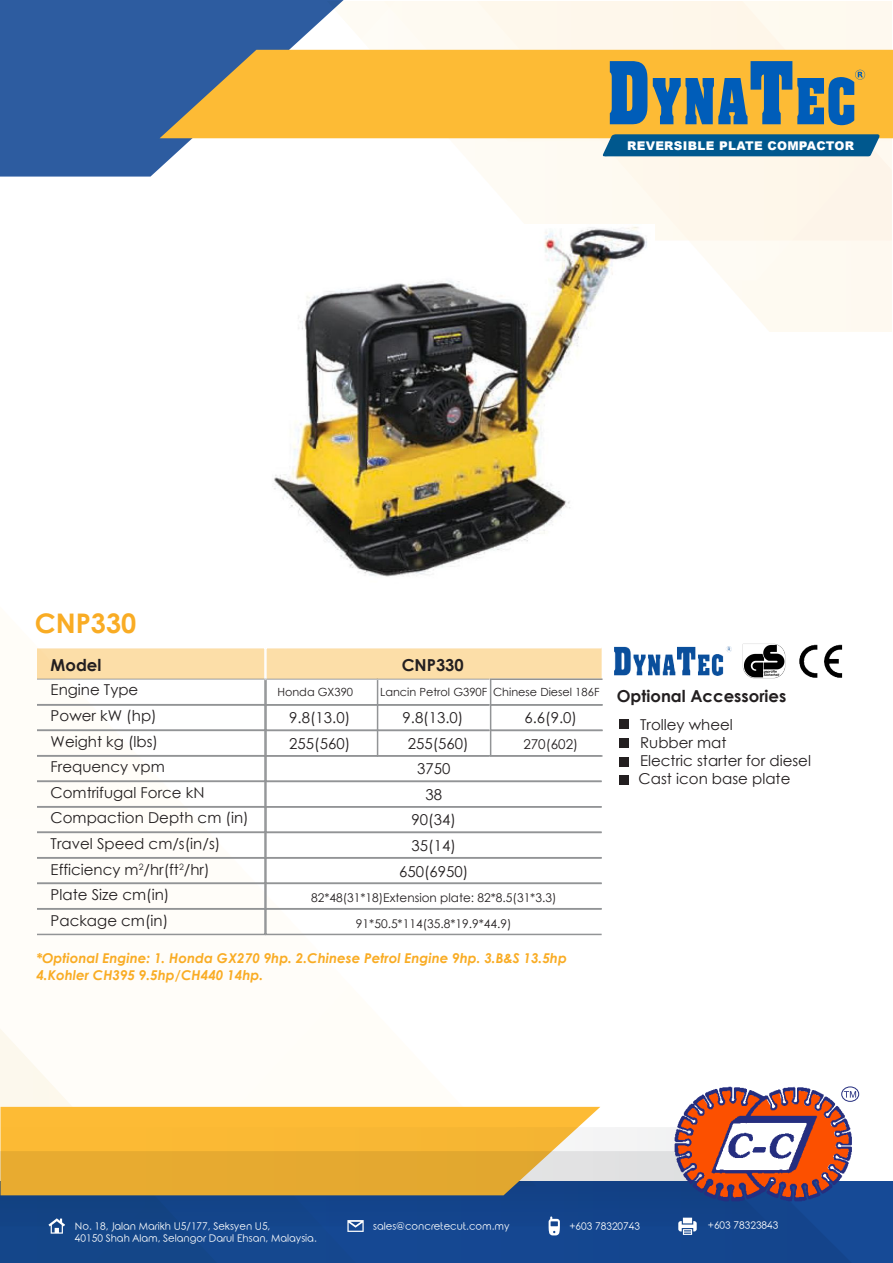
<style>
.page{position:relative;width:893px;height:1263px;background:#fff}
.page>*{position:absolute;margin:0;border:0;box-sizing:border-box;transform-origin:0 0}
.t1{font:700 27px "Century Gothic";color:#f9ac24}
.t2{font:700 16.5px "Century Gothic";color:#231f20}
.t3{font:15px/18px "Century Gothic";color:#231f20}
.t4{font:italic 700 13.5px/16.2px "Century Gothic";color:#f9ac24}
.t5{font:13.5px "Century Gothic";color:#231f20}
.t6{font:12px "Century Gothic";color:#231f20}
.t7{font:900 12px "Arial";letter-spacing:.025em;color:#fff}
.t8{font:11.25px "Century Gothic";color:#231f20}
.t9{font:10.05px/12.1px "Rounded Elegance";color:#fff}
</style>
<div class="page">
<div style="left:1px;top:1181px;width:892px;height:82px;background:#164a96"></div>
<svg style="left:1px;top:0;width:387px;height:177px;fill:#2d5ca0"></svg>
<svg style="left:160px;top:50px;width:733px;height:88px;background:#e9b13f"></svg>
<div style="left:1px;top:1107px;width:599px;height:20px;background:#fdbb35"></div>
<svg style="left:1px;top:1127px;width:850px;height:136px"></svg>
<svg style="left:1px;top:1151px;width:771px;height:75px"></svg>
<svg style="left:48px;top:1218px;width:18px;height:16px"></svg>
<svg style="left:549px;top:1216px;width:11px;height:20px"></svg>
<svg style="left:347px;top:1220px;width:17px;height:12px"></svg>
<img style="left:667px;top:1086px;width:191px;height:122px">
<svg style="left:676px;top:1090px;width:180px;height:109px"></svg>
<div style="left:841px;top:1086px;width:18px;height:16px;border:1px solid #252e7f;border-radius:50%"></div>
<svg style="left:610px;top:61px;width:37px;height:63px;background:#246aa5"></svg>
<svg style="left:653px;top:61px;width:212px;height:64px;background:#828d74"></svg>
<svg style="left:678px;top:1218px;width:19px;height:17px"></svg>
<svg style="left:602px;top:134px;width:278px;height:23px;background:#136291"></svg>
<img style="left:614px;top:647px;width:118px;height:29px">
<img style="left:742px;top:644px;width:44px;height:35px">
<img style="left:799px;top:644px;width:44px;height:34px">
<div style="left:619px;top:720px;width:9px;height:9px;background:#231f20"></div>
<div style="left:619px;top:738px;width:9px;height:9px;background:#231f20"></div>
<div style="left:619px;top:757px;width:9px;height:9px;background:#231f20"></div>
<div style="left:619px;top:776px;width:9px;height:9px;background:#231f20"></div>
<div style="left:36px;top:704px;width:230px;height:27px;border:2px solid #929496"></div>
<div style="left:36px;top:729px;width:230px;height:28px;border:2px solid #929496"></div>
<div style="left:265px;top:678px;width:114px;height:28px;border:2px solid #929496"></div>
<div style="left:265px;top:704px;width:114px;height:27px;border:2px solid #929496"></div>
<div style="left:265px;top:729px;width:114px;height:28px;border:2px solid #929496"></div>
<div style="left:37px;top:647px;width:229px;height:33px;background:#fcdea8;border:2px solid #fff"></div>
<div style="left:36px;top:755px;width:230px;height:27px;border:2px solid #929496"></div>
<div style="left:265px;top:755px;width:337px;height:27px;border:2px solid #929496"></div>
<div style="left:377px;top:704px;width:113px;height:27px;border:2px solid #929496"></div>
<div style="left:377px;top:729px;width:113px;height:28px;border:2px solid #929496"></div>
<div style="left:265px;top:647px;width:337px;height:33px;background:#fcdea8;border:2px solid #fff"></div>
<div style="left:36px;top:806px;width:230px;height:27px;border:2px solid #929496"></div>
<div style="left:265px;top:806px;width:337px;height:27px;border:2px solid #929496"></div>
<div style="left:36px;top:857px;width:230px;height:27px;border:2px solid #929496"></div>
<div style="left:265px;top:857px;width:337px;height:27px;border:2px solid #929496"></div>
<div style="left:36px;top:882px;width:230px;height:28px;border:2px solid #929496"></div>
<div style="left:265px;top:882px;width:337px;height:28px;border:2px solid #929496"></div>
<div style="left:490px;top:678px;width:113px;height:28px;border:2px solid #929496"></div>
<div style="left:490px;top:704px;width:113px;height:27px;border:2px solid #929496"></div>
<div style="left:490px;top:729px;width:113px;height:28px;border:2px solid #929496"></div>
<div style="left:36px;top:908px;width:230px;height:27px;border:2px solid #929496"></div>
<div style="left:265px;top:908px;width:337px;height:27px;border:2px solid #929496"></div>
<img style="left:273px;top:227px;width:374px;height:350px">
<p class="t7" style="left:627px;top:137px;width:229px">REVERSIBLE PLATE COMPACTOR</p>
<h1 class="t1" style="left:35px;top:603px;width:103px">CNP330</h1>
<p class="t2" style="left:51px;top:653px;width:52px">Model</p>
<p class="t3" style="left:51px;top:677px;width:109px;line-height:25.7px">Engine Type<br>Power kW (hp)<br>Weight kg (lbs)</p>
<p class="t3" style="left:51px;top:783px;width:155px">Comtrifugal Force kN</p>
<p class="t2" style="left:402px;top:653px;width:64px">CNP330</p>
<p class="t8" style="left:380px;top:684px;width:109px">Lancin Petrol G390F</p>
<p class="t8" style="left:493px;top:684px;width:108px">Chinese Diesel 186F</p>
<p class="t8" style="left:277px;top:684px;width:77px">Honda GX390</p>
<p class="t3" style="left:289px;top:704px;width:62px;line-height:26px">9.8(13.0)<br>255(560)</p>
<p class="t3" style="left:403px;top:704px;width:68px;line-height:26px;text-align:center">9.8(13.0)<br>255(560)</p>
<p class="t3" style="left:524px;top:708px;width:54px">6.6(9.0)</p>
<p class="t5" style="left:523px;top:734px;width:56px">270(602)</p>
<p class="t3" style="left:51px;top:757px;width:116px">Frequency vpm</p>
<p class="t3" style="left:417px;top:760px;width:35px">3750</p>
<p class="t3" style="left:425px;top:786px;width:18px">38</p>
<p class="t3" style="left:51px;top:808px;width:200px">Compaction Depth cm (in)</p>
<p class="t3" style="left:412px;top:811px;width:46px">90(34)</p>
<p class="t3" style="left:51px;top:860px;width:161px">Efficiency m<sup>2</sup>/hr(ft<sup>2</sup>/hr)</p>
<p class="t3" style="left:399px;top:862px;width:71px">650(6950)</p>
<p class="t3" style="left:51px;top:885px;width:120px">Plate Size cm(in)</p>
<p class="t6" style="left:311px;top:890px;width:247px">82*48(31*18)Extension plate: 82*8.5(31*3.3)</p>
<p class="t3" style="left:51px;top:834px;width:171px">Travel Speed cm/s(in/s)</p>
<p class="t3" style="left:412px;top:837px;width:46px">35(14)</p>
<p class="t3" style="left:51px;top:911px;width:119px">Package cm(in)</p>
<p class="t6" style="left:356px;top:915px;width:157px">91*50.5*114(35.8*19.9*44.9)</p>
<p class="t4" style="left:36px;top:950px;width:532px">*Optional Engine: 1. Honda GX270 9hp. 2.Chinese Petrol Engine 9hp. 3.B&amp;S 13.5hp<br>4.Kohler CH395 9.5hp/CH440 14hp.</p>
<p class="t2" style="left:617px;top:684px;width:171px">Optional Accessories</p>
<p class="t3" style="left:639px;top:716px;width:174px">Trolley wheel<br>Rubber mat<br>Electric starter for diesel<br>Cast icon base plate</p>
<p class="t9" style="left:75px;top:1221px;width:243px">No. 18, Jalan Marikh U5/177, Seksyen U5,<br>40150 Shah Alam, Selangor Darul Ehsan, Malaysia.</p>
<p class="t9" style="left:373px;top:1221px;width:138px">sales@concretecut.com.my</p>
<p class="t9" style="left:569px;top:1221px;width:72px">+603 78320743</p>
<p class="t9" style="left:708px;top:1220px;width:72px">+603 78323843</p>
</div>
